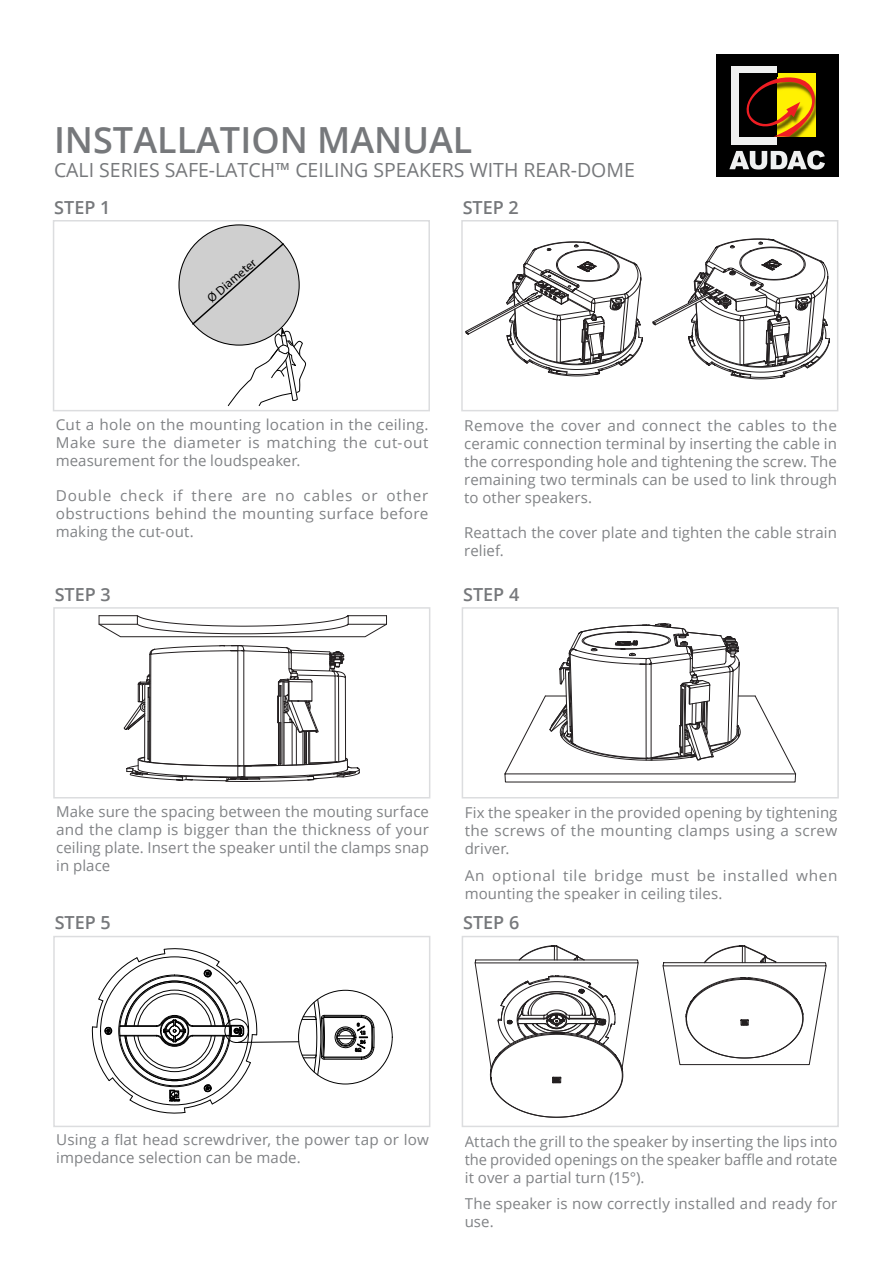
<style>
.page{position:relative;width:893px;height:1263px;background:#fff}
.page>*{position:absolute;margin:0;border:0;box-sizing:border-box;transform-origin:0 0}
.TITEL_NIVEAU_1_-_RAC{font:600 36px "Open Sans";color:#76787b}
.TITEL_NIVEAU_1_-_RAC-2{font:19.5px "Open Sans";color:#76787b}
.TITEL_NIVEAU_1_-_RAC-3{font:600 18px "Open Sans";color:#76787b}
.Body{font:15px/18px "Open Sans";letter-spacing:.01em;color:#808285;text-align:justify}
.Body-2{font:15px/18px "Open Sans";letter-spacing:.035em;color:#808285}
.t1{font:12.6px "Myriad Pro";color:#000}
</style>
<div class="page">
<div style="left:716px;top:54px;width:122px;height:122px;background:#000"></div>
<div style="left:731px;top:67px;width:46px;height:78px;background:#eff0f0"></div>
<div style="left:777px;top:73px;width:38px;height:63px;background:#fff101"></div>
<div style="left:739px;top:73px;width:38px;height:64px;background:#000"></div>
<svg style="left:746px;top:76px;width:70px;height:61px"></svg>
<svg style="left:729px;top:151px;width:96px;height:19px"></svg>
<div style="left:53px;top:220px;width:377px;height:191px;border:2px solid #dcdddf"></div>
<div style="left:461px;top:220px;width:377px;height:191px;border:2px solid #dcdddf"></div>
<div style="left:179px;top:225px;width:120px;height:120px;background:#cfcfcf;border-radius:50%"></div>
<svg style="left:191px;top:242px;width:115px;height:164px"></svg>
<svg style="left:465px;top:241px;width:178px;height:135px"></svg>
<div style="left:53px;top:607px;width:377px;height:191px;border:2px solid #dcdddf"></div>
<div style="left:462px;top:607px;width:377px;height:191px;border:2px solid #dcdddf"></div>
<svg style="left:124px;top:645px;width:236px;height:137px"></svg>
<svg style="left:99px;top:615px;width:288px;height:22px"></svg>
<div style="left:99px;top:615px;width:39px;height:9px;border:1px solid #231f20"></div>
<div style="left:53px;top:936px;width:377px;height:191px;border:2px solid #dcdddf"></div>
<div style="left:462px;top:936px;width:377px;height:191px;border:2px solid #dcdddf"></div>
<svg style="left:504px;top:623px;width:292px;height:159px"></svg>
<svg style="left:92px;top:948px;width:283px;height:166px"></svg>
<svg style="left:652px;top:239px;width:178px;height:140px"></svg>
<svg style="left:475px;top:945px;width:163px;height:172px"></svg>
<svg style="left:663px;top:945px;width:163px;height:120px"></svg>
<p class="TITEL_NIVEAU_1_-_RAC" style="left:54px;top:115px;width:420px">INSTALLATION MANUAL</p>
<p class="TITEL_NIVEAU_1_-_RAC-2" style="left:54px;top:156px;width:582px">CALI SERIES SAFE-LATCH™ CEILING SPEAKERS WITH REAR-DOME</p>
<p class="TITEL_NIVEAU_1_-_RAC-3" style="left:54px;top:195px;width:58px">STEP 1</p>
<p class="TITEL_NIVEAU_1_-_RAC-3" style="left:463px;top:195px;width:58px">STEP 2</p>
<p class="t1" style="left:204px;top:294px;width:62px;rotate:-41deg">Ø Diameter</p>
<p class="Body" style="left:56px;top:415px;width:374px">Cut a hole on the mounting location in the ceiling.<br>Make sure the diameter is matching the cut-out measurement for the loudspeaker.</p>
<p class="Body" style="left:56px;top:486px;width:374px">Double check if there are no cables or other obstructions behind the mounting surface before making the cut-out.</p>
<p class="Body" style="left:464px;top:416px;width:374px">Remove the cover and connect the cables to the ceramic connection terminal by inserting the cable in the corresponding hole and tightening the screw. The remaining two terminals can be used to link through to other speakers.</p>
<p class="Body" style="left:464px;top:523px;width:374px">Reattach the cover plate and tighten the cable strain relief.</p>
<p class="TITEL_NIVEAU_1_-_RAC-3" style="left:55px;top:582px;width:58px">STEP 3</p>
<p class="TITEL_NIVEAU_1_-_RAC-3" style="left:463px;top:582px;width:58px">STEP 4</p>
<p class="Body" style="left:56px;top:802px;width:374px">Make sure the spacing between the mouting surface and the clamp is bigger than the thickness of your ceiling plate. Insert the speaker until the clamps snap in place</p>
<p class="Body" style="left:465px;top:803px;width:374px">Fix the speaker in the provided opening by tightening the screws of the mounting clamps using a screw driver.</p>
<p class="Body-2" style="left:465px;top:866px;width:374px">An optional tile bridge must be installed when mounting the speaker in ceiling tiles.</p>
<p class="TITEL_NIVEAU_1_-_RAC-3" style="left:55px;top:910px;width:58px">STEP 5</p>
<p class="TITEL_NIVEAU_1_-_RAC-3" style="left:463px;top:910px;width:58px">STEP 6</p>
<p class="Body" style="left:56px;top:1130px;width:374px">Using a flat head screwdriver, the power tap or low impedance selection can be made.</p>
<p class="Body" style="left:465px;top:1132px;width:374px">Attach the grill to the speaker by inserting the lips into the provided openings on the speaker baffle and rotate it over a partial turn (15°).</p>
<p class="Body" style="left:465px;top:1194px;width:374px">The speaker is now correctly installed and ready for use.</p>
</div>
